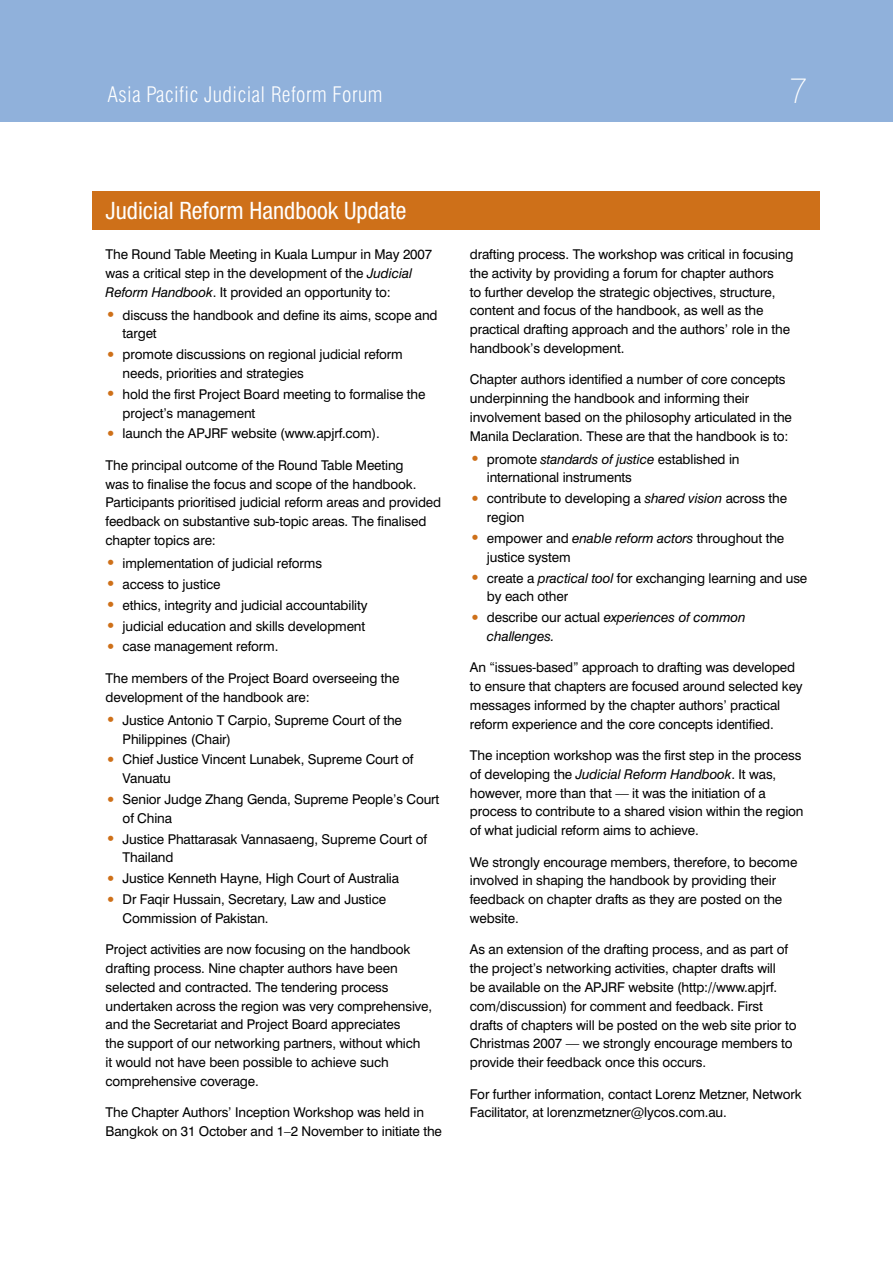
<style>
.page{position:relative;width:893px;height:1263px;background:#fff}
.page>*{position:absolute;margin:0;border:0;box-sizing:border-box;transform-origin:0 0}
.t1{font:100 36px "Swiss 721 BT";color:#fff}
.t2{font:condensed 24px "Helvetica Neue LT";color:#fff}
.t3{font:300 condensed 21px "Swiss 721 BT";letter-spacing:.02em;color:#fff}
.t4{font:13.5px/18.8px "Swiss 721 BT";letter-spacing:-.01em;color:#000}
.t5{font:italic 13.5px/18.8px "Swiss 721 BT";letter-spacing:-.01em;color:#000}
.s1{font-style:italic}
.s2{font-size:18px;color:#ce7019}
.s3{font-style:normal;font-size:18px;color:#ce7019}
.s4{font-style:normal}
</style>
<div class="page">
<div style="left:0;top:0;width:893px;height:122px;background:#90b1db"></div>
<div style="left:92px;top:191px;width:727px;height:39px;background:#ce7019"></div>
<h3 class="t3" style="left:108px;top:82px;width:276px">Asia Pacific Judicial Reform Forum</h3>
<h1 class="t1" style="left:789px;top:68px;width:20px">7</h1>
<h2 class="t2" style="left:106px;top:197px;width:303px">Judicial Reform Handbook Update</h2>
<p class="t4" style="left:106px;top:245px;width:328px">The Round Table Meeting in Kuala Lumpur in May 2007 was a critical step in the development of the <span class="s1">Judicial<br>Reform Handbook</span>. It provided an opportunity to:</p>
<p class="t4" style="left:123px;top:305px;width:316px;text-indent:-17px"><span class="s2">•</span> discuss the handbook and define its aims, scope and target</p>
<p class="t4" style="left:123px;top:345px;width:282px;text-indent:-17px"><span class="s2">•</span> promote discussions on regional judicial reform needs, priorities and strategies</p>
<p class="t4" style="left:123px;top:384px;width:304px;text-indent:-17px"><span class="s2">•</span> hold the first Project Board meeting to formalise the project’s management</p>
<p class="t4" style="left:106px;top:424px;width:276px"><span class="s2">•</span> launch the APJRF website (www.apjrf.com).</p>
<p class="t4" style="left:106px;top:456px;width:337px">The principal outcome of the Round Table Meeting<br>was to finalise the focus and scope of the handbook.<br>Participants prioritised judicial reform areas and provided feedback on substantive sub-topic areas. The finalised chapter topics are:</p>
<p class="t4" style="left:106px;top:554px;width:218px"><span class="s2">•</span> implementation of judicial reforms</p>
<p class="t4" style="left:106px;top:574px;width:116px"><span class="s2">•</span> access to justice</p>
<p class="t4" style="left:106px;top:595px;width:264px"><span class="s2">•</span> ethics, integrity and judicial accountability</p>
<p class="t4" style="left:106px;top:616px;width:261px"><span class="s2">•</span> judicial education and skills development</p>
<p class="t4" style="left:106px;top:637px;width:174px"><span class="s2">•</span> case management reform.</p>
<p class="t4" style="left:106px;top:669px;width:295px">The members of the Project Board overseeing the development of the handbook are:</p>
<p class="t4" style="left:123px;top:710px;width:281px;text-indent:-17px"><span class="s2">•</span> Justice Antonio T Carpio, Supreme Court of the<br>Philippines (Chair)</p>
<p class="t4" style="left:123px;top:750px;width:292px;text-indent:-17px"><span class="s2">•</span> Chief Justice Vincent Lunabek, Supreme Court of<br>Vanuatu</p>
<p class="t4" style="left:123px;top:790px;width:318px;text-indent:-17px"><span class="s2">•</span> Senior Judge Zhang Genda, Supreme People’s Court of China</p>
<p class="t4" style="left:123px;top:829px;width:306px;text-indent:-17px"><span class="s2">•</span> Justice Phattarasak Vannasaeng, Supreme Court of<br>Thailand</p>
<p class="t4" style="left:106px;top:869px;width:295px"><span class="s2">•</span> Justice Kenneth Hayne, High Court of Australia</p>
<p class="t4" style="left:123px;top:890px;width:265px;text-indent:-17px"><span class="s2">•</span> Dr Faqir Hussain, Secretary, Law and Justice<br>Commission of Pakistan.</p>
<p class="t4" style="left:106px;top:940px;width:328px">Project activities are now focusing on the handbook drafting process. Nine chapter authors have been selected and contracted. The tendering process undertaken across the region was very comprehensive, and the Secretariat and Project Board appreciates<br>the support of our networking partners, without which<br>it would not have been possible to achieve such comprehensive coverage.</p>
<p class="t4" style="left:106px;top:1103px;width:338px">The Chapter Authors’ Inception Workshop was held in<br>Bangkok on 31 October and 1–2 November to initiate the</p>
<p class="t4" style="left:470px;top:245px;width:325px">drafting process. The workshop was critical in focusing the activity by providing a forum for chapter authors<br>to further develop the strategic objectives, structure, content and focus of the handbook, as well as the practical drafting approach and the authors’ role in the handbook’s development.</p>
<p class="t4" style="left:470px;top:370px;width:324px">Chapter authors identified a number of core concepts underpinning the handbook and informing their involvement based on the philosophy articulated in the Manila Declaration. These are that the handbook is to:</p>
<p class="t4" style="left:487px;top:449px;width:254px;text-indent:-17px"><span class="s2">•</span> promote <span class="s1">standards of justice</span> established in international instruments</p>
<p class="t4" style="left:487px;top:489px;width:302px;text-indent:-17px"><span class="s2">•</span> contribute to developing a <span class="s1">shared vision</span> across the region</p>
<p class="t4" style="left:487px;top:529px;width:299px;text-indent:-17px"><span class="s2">•</span> empower and <span class="s1">enable reform actors</span> throughout the justice system</p>
<p class="t4" style="left:487px;top:568px;width:322px;text-indent:-17px"><span class="s2">•</span> create a <span class="s1">practical tool</span> for exchanging learning and use by each other</p>
<p class="t5" style="left:487px;top:608px;width:260px;text-indent:-17px"><span class="s3">•</span> <span class="s4">describe our actual</span> experiences of common challenges.</p>
<p class="t4" style="left:470px;top:658px;width:334px">An “issues-based” approach to drafting was developed to ensure that chapters are focused around selected key messages informed by the chapter authors’ practical reform experience and the core concepts identified.</p>
<p class="t4" style="left:470px;top:746px;width:335px">The inception workshop was the first step in the process of developing the <span class="s1">Judicial Reform Handbook</span>. It was, however, more than that — it was the initiation of a process to contribute to a shared vision within the region of what judicial reform aims to achieve.</p>
<p class="t4" style="left:470px;top:852px;width:329px">We strongly encourage members, therefore, to become involved in shaping the handbook by providing their feedback on chapter drafts as they are posted on the website.</p>
<p class="t4" style="left:470px;top:940px;width:328px">As an extension of the drafting process, and as part of the project’s networking activities, chapter drafts will<br>be available on the APJRF website (http://www.apjrf. com/discussion) for comment and feedback. First drafts of chapters will be posted on the web site prior to Christmas 2007 — we strongly encourage members to provide their feedback once this occurs.</p>
<p class="t4" style="left:470px;top:1084px;width:333px">For further information, contact Lorenz Metzner, Network<br>Facilitator, at lorenzmetzner@lycos.com.au.</p>
</div>
